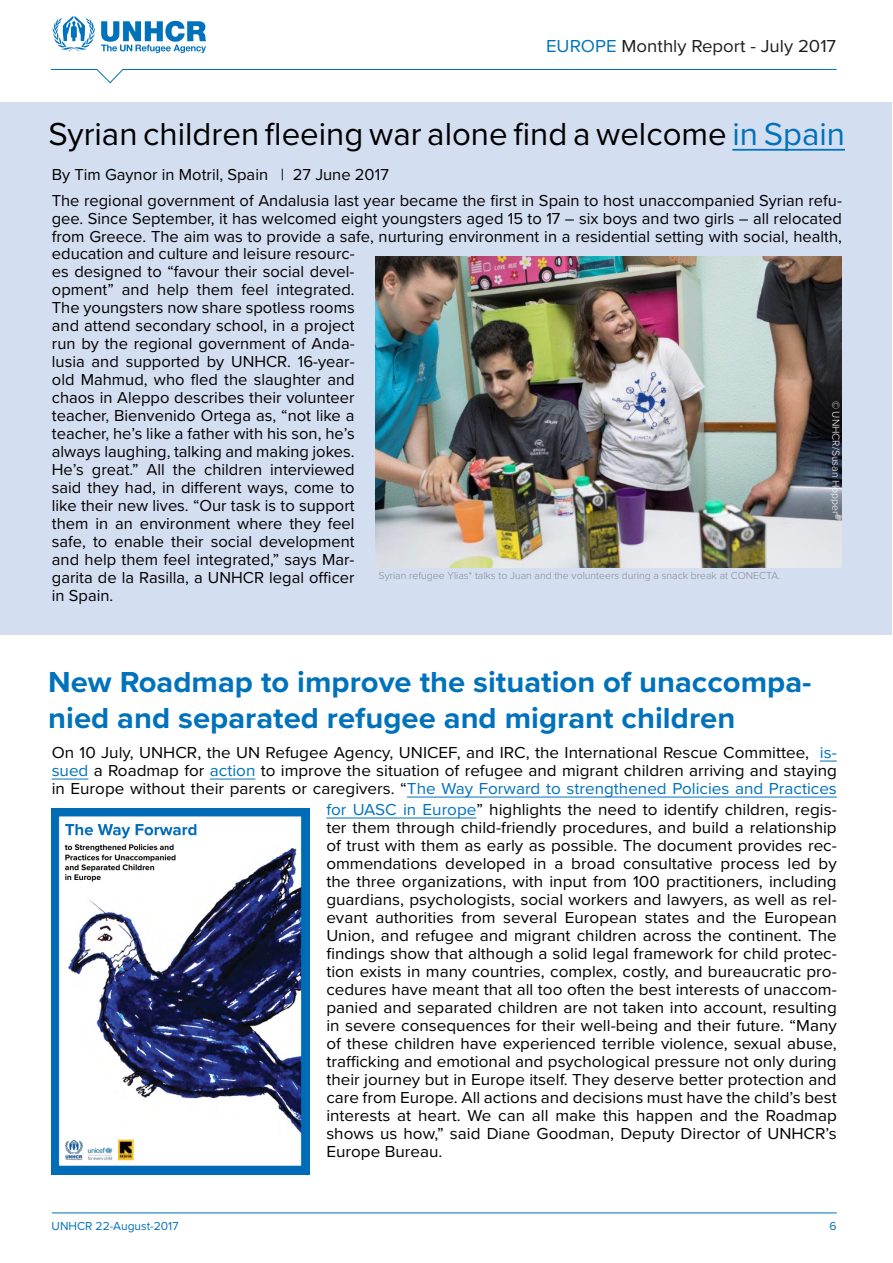
<style>
.page{position:relative;width:893px;height:1263px;background:#fff}
.page>*{position:absolute;margin:0;border:0;box-sizing:border-box;transform-origin:0 0}
.t1{font:33px "Proxima Nova";color:#000}
.t2{font:700 30px/36px "Proxima Nova";color:#0072bc}
.t3{font:18px "Proxima Nova";color:#1d1d1b}
.t4{font:16.5px/18px "Proxima Nova";color:#000;text-align:justify}
.t5{font:12px "Proxima Nova";color:#0072bc}
.t6{font:300 10.5px "Proxima Nova";color:#898c8e}
.t7{font:300 10.5px "Proxima Nova";color:#fffffe}
.s1{color:#0072bc}
</style>
<div class="page">
<div style="left:1px;top:102px;width:891px;height:533px;background:#d4def1"></div>
<img style="left:52px;top:808px;width:257px;height:367px">
<hr style="left:326px;top:817px;width:150px;height:1px;background:#0072bc">
<svg style="left:820px;top:761px;width:17px;height:1px"></svg>
<hr style="left:52px;top:779px;width:36px;height:1px;background:#0072bc">
<hr style="left:210px;top:779px;width:45px;height:1px;background:#0072bc">
<hr style="left:407px;top:797px;width:430px;height:1px;background:#0072bc">
<hr style="left:732px;top:149px;width:113px;height:2px;background:#0072bc">
<img style="left:376px;top:257px;width:466px;height:310px">
<hr style="left:52px;top:1212px;width:785px;height:1px;background:#0072bc">
<svg style="left:52px;top:16px;width:785px;height:68px"></svg>
<p class="t3" style="left:546px;top:32px;width:292px"><span class="s1">EUROPE</span> Monthly Report - July 2017</p>
<h1 class="t1" style="left:48px;top:109px;width:798px">Syrian children fleeing war alone find a welcome <span class="s1">in Spain</span></h1>
<p class="t4" style="left:52px;top:160px;width:792px;line-height:26.5px">By Tim Gaynor in Motril, Spain | 27 June 2017<br>The regional government of Andalusia last year became the first in Spain to host unaccompanied Syrian refu-</p>
<p class="t4" style="left:52px;top:209px;width:792px">gee. Since September, it has welcomed eight youngsters aged 15 to 17 – six boys and two girls – all relocated from Greece. The aim was to provide a safe, nurturing environment in a residential setting with social, health,</p>
<p class="t4" style="left:52px;top:244px;width:304px">education and culture and leisure resourc&shy;es designed to “favour their social devel&shy;opment” and help them feel integrated.<br>The youngsters now share spotless rooms and attend secondary school, in a project run by the regional government of Anda&shy;lusia and supported by UNHCR. 16-year&shy;old Mahmud, who fled the slaughter and chaos in Aleppo describes their volunteer teacher, Bienvenido Ortega as, “not like a teacher, he’s like a father with his son, he’s always laughing, talking and making jokes.<br>He’s great.” All the children interviewed said they had, in different ways, come to like their new lives. “Our task is to support them in an environment where they feel safe, to enable their social development and help them feel integrated,” says Mar&shy;garita de la Rasilla, a UNHCR legal officer in Spain.</p>
<p class="t6" style="left:379px;top:567px;width:403px">Syrian refugee Ylias* talks to Juan and the volunteers during a snack break at CONECTA.</p>
<p class="t7" style="left:844px;top:401px;width:116px;rotate:90deg">© UNHCR/Susan Hopper</p>
<h2 class="t2" style="left:48px;top:663px;width:765px">New Roadmap to improve the situation of unaccompa&shy;nied and separated refugee and migrant children</h2>
<p class="t4" style="left:52px;top:743px;width:787px">On 10 July, UNHCR, the UN Refugee Agency, UNICEF, and IRC, the International Rescue Committee, <span class="s1">is&shy;sued</span> a Roadmap for <span class="s1">action</span> to improve the situation of refugee and migrant children arriving and staying in Europe without their parents or caregivers. “<span class="s1">The Way Forward to strengthened Policies and Practices</span></p>
<p class="t4" style="left:326px;top:800px;width:512px"><span class="s1">for UASC in Europe</span>” highlights the need to identify children, regis&shy;ter them through child-friendly procedures, and build a relationship of trust with them as early as possible. The document provides rec&shy;ommendations developed in a broad consultative process led by the three organizations, with input from 100 practitioners, including guardians, psychologists, social workers and lawyers, as well as rel&shy;evant authorities from several European states and the European Union, and refugee and migrant children across the continent. The findings show that although a solid legal framework for child protec&shy;tion exists in many countries, complex, costly, and bureaucratic pro&shy;cedures have meant that all too often the best interests of unaccom&shy;panied and separated children are not taken into account, resulting in severe consequences for their well-being and their future. “Many of these children have experienced terrible violence, sexual abuse, trafficking and emotional and psychological pressure not only during their journey but in Europe itself. They deserve better protection and care from Europe. All actions and decisions must have the child’s best interests at heart. We can all make this happen and the Roadmap shows us how,” said Diane Goodman, Deputy Director of UNHCR’s Europe Bureau.</p>
<p class="t5" style="left:52px;top:1217px;width:128px">UNHCR 22-August-2017</p>
<p class="t5" style="left:829px;top:1217px;width:9px">6</p>
</div>
